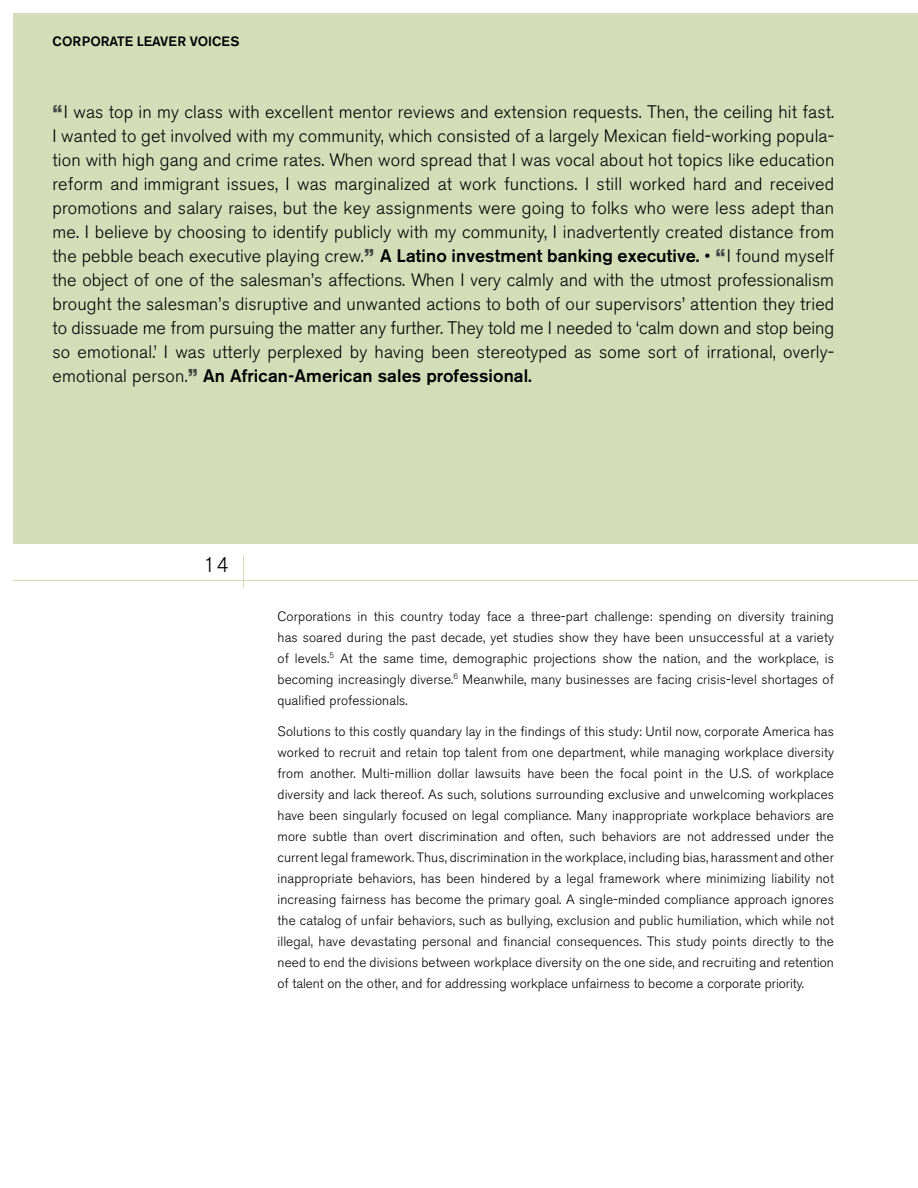
<style>
.page{position:relative;width:918px;height:1188px;background:#fff}
.page>*{position:absolute;margin:0;border:0;box-sizing:border-box;transform-origin:0 0}
.t1{font:300 21px "Akzidenz Grotesk BE";color:#000}
.t2{font:300 18px/24px "Akzidenz Grotesk BE";letter-spacing:.01em;color:#000;text-align:justify}
.t3{font:300 13.5px/21px "Akzidenz Grotesk BE";color:#000;text-align:justify}
.t4{font:500 13.5px "Akzidenz Grotesk BE";color:#000}
.s1{font-weight:500;font-size:27px;color:#474848}
.s2{font-weight:500}
</style>
<div class="page">
<div style="left:14px;top:14px;width:904px;height:530px;background:#d3ddb7"></div>
<hr style="left:14px;top:580px;width:904px;height:1px;background:#d3ddb7">
<hr style="left:244px;top:555px;width:1px;height:33px;background:#d3ddb7">
<p class="t4" style="left:53px;top:33px;width:188px">CORPORATE LEAVER VOICES</p>
<p class="t2" style="left:52px;top:100px;width:783px"><span class="s1">“</span>I was top in my class with excellent mentor reviews and extension requests. Then, the ceiling hit fast.<br>I wanted to get involved with my community, which consisted of a largely Mexican field-working popula&shy;tion with high gang and crime rates. When word spread that I was vocal about hot topics like education reform and immigrant issues, I was marginalized at work functions. I still worked hard and received promotions and salary raises, but the key assignments were going to folks who were less adept than me. I believe by choosing to identify publicly with my community, I inadvertently created distance from the pebble beach executive playing crew.<span class="s1">”</span> <span class="s2">A Latino investment banking executive.</span> • <span class="s1">“</span>I found myself the object of one of the salesman’s affections. When I very calmly and with the utmost professionalism brought the salesman’s disruptive and unwanted actions to both of our supervisors’ attention they tried to dissuade me from pursuing the matter any further. They told me I needed to ‘calm down and stop being so emotional.’ I was utterly perplexed by having been stereotyped as some sort of irrational, overly&shy;emotional person.<span class="s1">”</span> <span class="s2">An African-American sales professional.</span></p>
<h1 class="t1" style="left:203px;top:553px;width:27px">14</h1>
<p class="t3" style="left:278px;top:606px;width:558px">Corporations in this country today face a three-part challenge: spending on diversity training has soared during the past decade, yet studies show they have been unsuccessful at a variety of levels.<sup>5</sup> At the same time, demographic projections show the nation, and the workplace, is becoming increasingly diverse.<sup>6</sup> Meanwhile, many businesses are facing crisis-level shortages of qualified professionals.</p>
<p class="t3" style="left:278px;top:722px;width:558px">Solutions to this costly quandary lay in the findings of this study: Until now, corporate America has worked to recruit and retain top talent from one department, while managing workplace diversity from another. Multi-million dollar lawsuits have been the focal point in the U.S. of workplace diversity and lack thereof. As such, solutions surrounding exclusive and unwelcoming workplaces have been singularly focused on legal compliance. Many inappropriate workplace behaviors are more subtle than overt discrimination and often, such behaviors are not addressed under the current legal framework. Thus, discrimination in the workplace, including bias, harassment and other inappropriate behaviors, has been hindered by a legal framework where minimizing liability not increasing fairness has become the primary goal. A single-minded compliance approach ignores the catalog of unfair behaviors, such as bullying, exclusion and public humiliation, which while not illegal, have devastating personal and financial consequences. This study points directly to the need to end the divisions between workplace diversity on the one side, and recruiting and retention of talent on the other, and for addressing workplace unfairness to become a corporate priority.</p>
</div>
